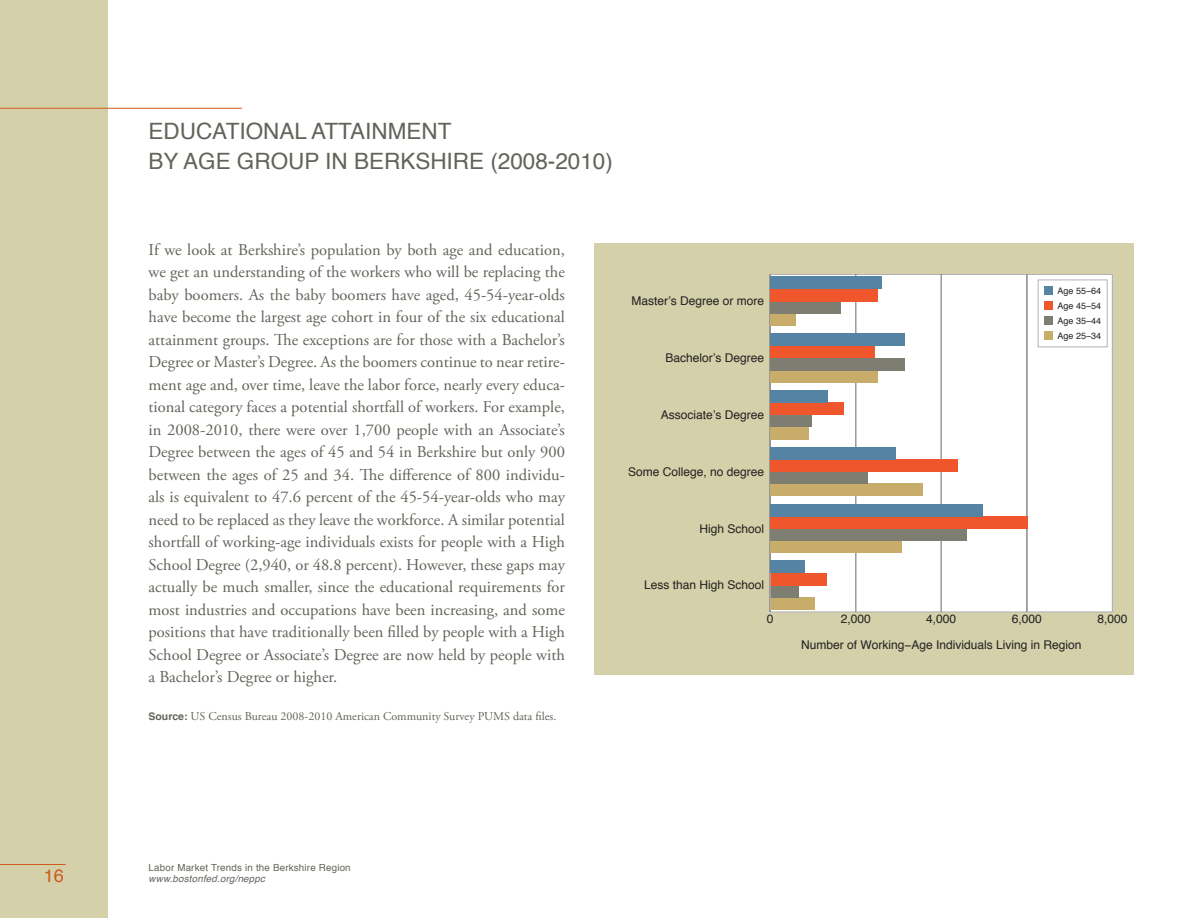
<style>
.page{position:relative;width:1188px;height:918px;background:#fff}
.page>*{position:absolute;margin:0;border:0;box-sizing:border-box;transform-origin:0 0}
.t1{font:22.5px/30px "Helvetica";color:#63635b}
.t2{font:18px "Helvetica";color:#ce5b19}
.BodyText{font:16.5px/22.5px "Adobe Garamond Pro";color:#63635b;text-align:justify}
.t3{font:12px "Helvetica";color:#231f20}
.BodyText-2{font:12px "Adobe Garamond Pro";color:#63635b}
.t4{font:9.75px "Helvetica";letter-spacing:.02em;color:#63635b}
.t5{font:italic 9.75px "Helvetica";letter-spacing:.02em;color:#63635b}
.t6{font:9px/15px "Helvetica";color:#231f20;text-align:justify}
.s1{font-family:"Helvetica";font-weight:700;font-size:10.5px}
</style>
<div class="page">
<div style="left:0;top:0;width:108px;height:918px;background:#d3d0aa"></div>
<hr style="left:0;top:108px;width:242px;height:1px;background:#ce5b19">
<hr style="left:0;top:864px;width:66px;height:1px;background:#ce5b19">
<div style="left:594px;top:243px;width:540px;height:432px;background:#d3d0aa"></div>
<div style="left:770px;top:274px;width:342px;height:338px;background:#fff"></div>
<hr style="left:1027px;top:274px;width:1px;height:338px;background:#231f20">
<div style="left:770px;top:597px;width:45px;height:12px;background:#c7ad69"></div>
<div style="left:770px;top:585px;width:29px;height:12px;background:#7d7d72"></div>
<div style="left:770px;top:573px;width:56px;height:12px;background:#f0562c"></div>
<hr style="left:1112px;top:274px;width:1px;height:338px;background:#b2b3b7">
<hr style="left:1026px;top:274px;width:1px;height:338px;background:#b2b3b7">
<hr style="left:941px;top:274px;width:1px;height:338px;background:#b2b3b7">
<hr style="left:855px;top:274px;width:1px;height:338px;background:#b2b3b7">
<hr style="left:770px;top:274px;width:1px;height:338px;background:#b2b3b7">
<div style="left:770px;top:561px;width:35px;height:12px;background:#5483a3"></div>
<div style="left:770px;top:541px;width:132px;height:12px;background:#c7ad69"></div>
<div style="left:770px;top:528px;width:197px;height:13px;background:#7d7d72"></div>
<div style="left:770px;top:516px;width:258px;height:12px;background:#f0562c"></div>
<div style="left:770px;top:504px;width:212px;height:12px;background:#5483a3"></div>
<div style="left:770px;top:484px;width:153px;height:12px;background:#c7ad69"></div>
<div style="left:770px;top:472px;width:98px;height:12px;background:#7d7d72"></div>
<div style="left:770px;top:459px;width:188px;height:13px;background:#f0562c"></div>
<div style="left:770px;top:447px;width:125px;height:12px;background:#5483a3"></div>
<div style="left:770px;top:427px;width:39px;height:12px;background:#c7ad69"></div>
<div style="left:770px;top:415px;width:42px;height:12px;background:#7d7d72"></div>
<div style="left:770px;top:403px;width:74px;height:12px;background:#f0562c"></div>
<div style="left:770px;top:390px;width:58px;height:13px;background:#5483a3"></div>
<div style="left:770px;top:370px;width:108px;height:12px;background:#c7ad69"></div>
<div style="left:770px;top:358px;width:134px;height:12px;background:#7d7d72"></div>
<div style="left:770px;top:346px;width:104px;height:12px;background:#f0562c"></div>
<div style="left:770px;top:334px;width:134px;height:12px;background:#5483a3"></div>
<div style="left:770px;top:313px;width:26px;height:13px;background:#c7ad69"></div>
<div style="left:770px;top:301px;width:71px;height:12px;background:#7d7d72"></div>
<div style="left:770px;top:289px;width:107px;height:12px;background:#f0562c"></div>
<div style="left:770px;top:277px;width:112px;height:12px;background:#5483a3"></div>
<div style="left:1038px;top:280px;width:70px;height:67px;border:1px solid #b2b3b7"></div>
<div style="left:1044px;top:286px;width:9px;height:9px;background:#5483a3"></div>
<div style="left:1044px;top:301px;width:9px;height:9px;background:#f0562c"></div>
<div style="left:1044px;top:316px;width:9px;height:9px;background:#7d7d72"></div>
<div style="left:1044px;top:331px;width:9px;height:9px;background:#c7ad69"></div>
<p class="t2" style="left:44px;top:864px;width:22px">16</p>
<p class="t1" style="left:149px;top:117px;width:466px">EDUCATIONAL ATTAINMENT<br>BY AGE GROUP IN BERKSHIRE (2008-2010)</p>
<p class="BodyText" style="left:149px;top:239px;width:418px">If we look at Berkshire’s population by both age and education, we get an understanding of the workers who will be replacing the baby boomers. As the baby boomers have aged, 45-54-year-olds have become the largest age cohort in four of the six educational attainment groups. The exceptions are for those with a Bachelor’s Degree or Master’s Degree. As the boomers continue to near retire&shy;ment age and, over time, leave the labor force, nearly every educa&shy;tional category faces a potential shortfall of workers. For example, in 2008-2010, there were over 1,700 people with an Associate’s Degree between the ages of 45 and 54 in Berkshire but only 900 between the ages of 25 and 34. The difference of 800 individu&shy;als is equivalent to 47.6 percent of the 45-54-year-olds who may need to be replaced as they leave the workforce. A similar potential shortfall of working-age individuals exists for people with a High School Degree (2,940, or 48.8 percent). However, these gaps may actually be much smaller, since the educational requirements for most industries and occupations have been increasing, and some positions that have traditionally been filled by people with a High School Degree or Associate’s Degree are now held by people with a Bachelor’s Degree or higher.</p>
<p class="BodyText-2" style="left:149px;top:709px;width:409px"><span class="s1">Source:</span> US Census Bureau 2008-2010 American Community Survey PUMS data files.</p>
<p class="t3" style="left:632px;top:293px;width:134px">Master’s Degree or more</p>
<p class="t6" style="left:1058px;top:284px;width:45px">Age 55−64<br>Age 45−54<br>Age 35−44<br>Age 25−34</p>
<p class="t3" style="left:666px;top:350px;width:100px">Bachelor’s Degree</p>
<p class="t3" style="left:661px;top:407px;width:105px">Associate’s Degree</p>
<p class="t3" style="left:628px;top:463px;width:138px">Some College, no degree</p>
<p class="t3" style="left:699px;top:520px;width:66px">High School</p>
<p class="t3" style="left:644px;top:577px;width:122px">Less than High School</p>
<p class="t3" style="left:767px;top:611px;width:8px">0</p>
<p class="t3" style="left:841px;top:611px;width:32px">2,000</p>
<p class="t3" style="left:926px;top:611px;width:32px">4,000</p>
<p class="t3" style="left:1012px;top:611px;width:32px">6,000</p>
<p class="t3" style="left:1097px;top:611px;width:32px">8,000</p>
<p class="t3" style="left:801px;top:636px;width:282px">Number of Working−Age Individuals Living in Region</p>
<p class="t4" style="left:149px;top:861px;width:204px">Labor Market Trends in the Berkshire Region</p>
<p class="t5" style="left:149px;top:871px;width:118px">www.bostonfed.org/neppc</p>
</div>
